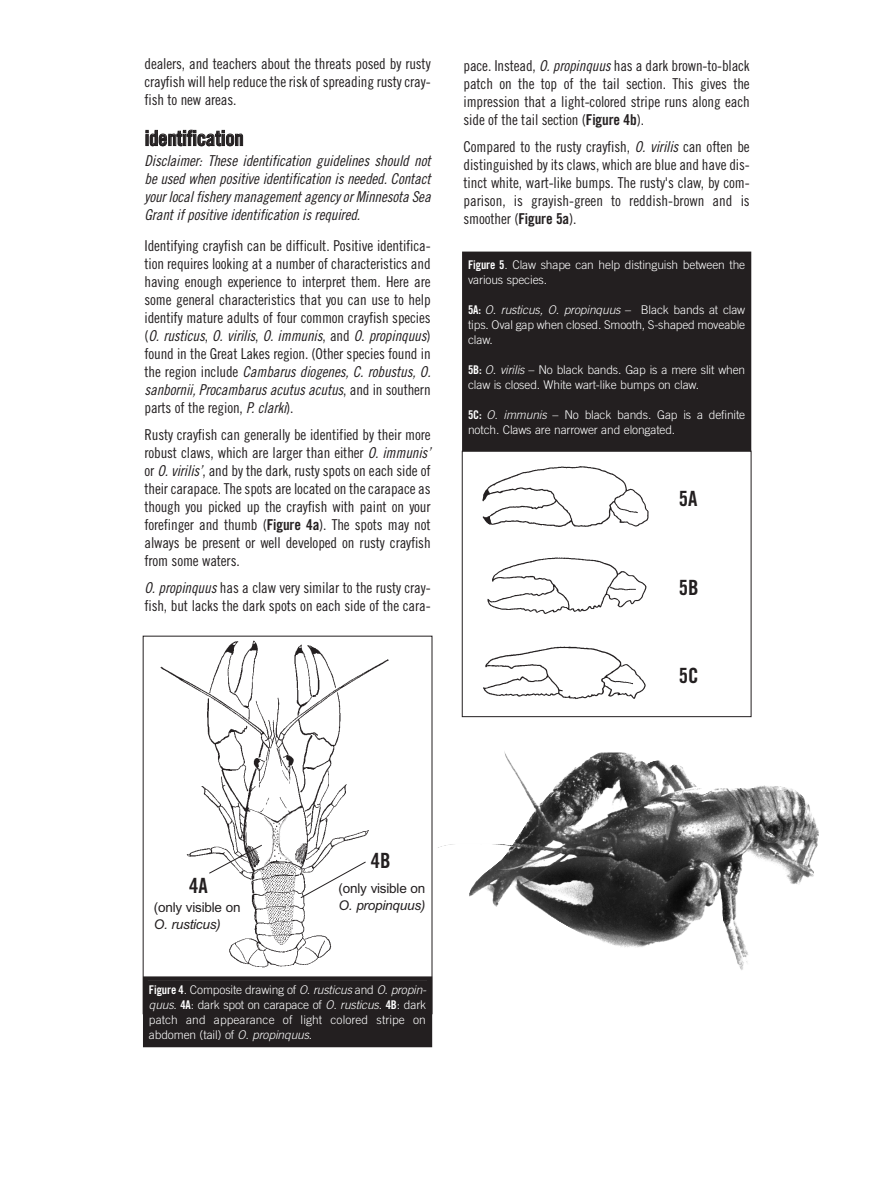
<style>
.page{position:relative;width:886px;height:1188px;background:#fff}
.page>*{position:absolute;margin:0;border:0;box-sizing:border-box;transform-origin:0 0}
.t1{font:21px "Trade Gothic Bold Cond Twenty";letter-spacing:-.01em;color:#231f20}
.t2{font:15px/18px "Trade Gothic Cond Eighteen";letter-spacing:-.01em;color:#231f20;text-align:justify}
.t3{font:15px/18px "Trade Gothic Cond Eighteen Obl";letter-spacing:-.01em;color:#231f20;text-align:justify}
.t4{font:13.5px "Arial";letter-spacing:-.015em;color:#231f20}
.t5{font:italic 13.5px "Arial";letter-spacing:-.015em;color:#231f20}
.t6{font:300 12px/15px "Trade Gothic";letter-spacing:-.01em;color:#fff}
.s1{font-family:"Trade Gothic Cond Eighteen"}
.s2{font-family:"Trade Gothic Cond Eighteen Obl"}
.s3{font-family:"Trade Gothic Bold Cond Twenty"}
.s4{font-family:"Trade Gothic Bold Cond Twenty";font-weight:400}
.s5{font-style:italic}
</style>
<div class="page">
<img style="left:482px;top:466px;width:167px;height:233px">
<div style="left:462px;top:451px;width:289px;height:266px;border:1px solid #231f20"></div>
<div style="left:466px;top:256px;width:280px;height:191px;background:#231f20"></div>
<div style="left:462px;top:252px;width:289px;height:199px;border:4px solid #231f20"></div>
<img style="left:438px;top:751px;width:381px;height:219px">
<img style="left:160px;top:640px;width:229px;height:328px">
<div style="left:147px;top:981px;width:281px;height:62px;background:#231f20"></div>
<div style="left:143px;top:976px;width:289px;height:71px;border:4px solid #231f20"></div>
<svg style="left:208px;top:844px;width:55px;height:30px"></svg>
<svg style="left:300px;top:861px;width:66px;height:38px"></svg>
<p class="t2" style="left:144px;top:56px;width:288px">dealers, and teachers about the threats posed by rusty crayfish will help reduce the risk of spreading rusty cray&shy;fish to new areas.</p>
<h1 class="t1" style="left:145px;top:130px;width:100px">identification</h1>
<p class="t3" style="left:144px;top:153px;width:288px">Disclaimer: These identification guidelines should not be used when positive identification is needed. Contact your local fishery management agency or Minnesota Sea Grant if positive identification is required.</p>
<p class="t2" style="left:144px;top:238px;width:288px">Identifying crayfish can be difficult. Positive identifica&shy;tion requires looking at a number of characteristics and having enough experience to interpret them. Here are some general characteristics that you can use to help identify mature adults of four common crayfish species</p>
<p class="t3" style="left:144px;top:328px;width:288px"><span class="s1">(</span>O. rusticus<span class="s1">,</span> O. virilis<span class="s1">,</span> O. immunis<span class="s1">, and</span> O. propinquus<span class="s1">)</span></p>
<p class="t2" style="left:144px;top:346px;width:288px">found in the Great Lakes region. (Other species found in</p>
<p class="t3" style="left:144px;top:364px;width:288px"><span class="s1">the region include</span> Cambarus diogenes, C. robustus, O. sanbornii, Procambarus acutus acutus<span class="s1">, and in southern</span></p>
<p class="t2" style="left:144px;top:396px;width:288px;line-height:27px">parts of the region, <span class="s2">P. clarki</span>).<br>Rusty crayfish can generally be identified by their more</p>
<p class="t2" style="left:144px;top:445px;width:288px">robust claws, which are larger than either <span class="s2">O. immunis’ </span>or <span class="s2">O. virilis’</span>, and by the dark, rusty spots on each side of their carapace. The spots are located on the carapace as though you picked up the crayfish with paint on your forefinger and thumb (<span class="s3">Figure 4a</span>). The spots may not always be present or well developed on rusty crayfish from some waters.</p>
<p class="t2" style="left:144px;top:580px;width:288px"><span class="s2">O. propinquus</span> has a claw very similar to the rusty cray&shy;fish, but lacks the dark spots on each side of the cara-</p>
<p class="t2" style="left:463px;top:58px;width:288px">pace. Instead, <span class="s2">O. propinquus</span> has a dark brown-to-black patch on the top of the tail section. This gives the impression that a light-colored stripe runs along each side of the tail section (<span class="s3">Figure 4b</span>).</p>
<p class="t2" style="left:463px;top:139px;width:288px">Compared to the rusty crayfish, <span class="s2">O. virilis</span> can often be distinguished by its claws, which are blue and have dis&shy;tinct white, wart-like bumps. The rusty's claw, by com&shy;parison, is grayish-green to reddish-brown and is smoother (<span class="s3">Figure 5a</span>).</p>
<p class="t6" style="left:468px;top:258px;width:279px"><span class="s4">Figure 5</span>. Claw shape can help distinguish between the various species.</p>
<p class="t6" style="left:468px;top:303px;width:279px;text-align:justify"><span class="s4">5A:</span> <span class="s5">O. rusticus, O. propinquus</span> – Black bands at claw tips. Oval gap when closed. Smooth, S-shaped moveable claw.</p>
<p class="t6" style="left:468px;top:363px;width:279px"><span class="s4">5B:</span> <span class="s5">O. virilis</span> – No black bands. Gap is a mere slit when claw is closed. White wart-like bumps on claw.</p>
<p class="t6" style="left:468px;top:408px;width:279px"><span class="s4">5C:</span> <span class="s5">O. immunis</span> – No black bands. Gap is a definite notch. Claws are narrower and elongated.</p>
<h1 class="t1" style="left:679px;top:491px;width:20px">5A</h1>
<h1 class="t1" style="left:679px;top:579px;width:21px">5B</h1>
<h1 class="t1" style="left:679px;top:668px;width:21px">5C</h1>
<h1 class="t1" style="left:189px;top:878px;width:20px">4A</h1>
<p class="t4" style="left:154px;top:900px;width:88px">(only visible on</p>
<p class="t5" style="left:154px;top:916px;width:68px">O. rusticus)</p>
<h1 class="t1" style="left:371px;top:853px;width:21px">4B</h1>
<p class="t4" style="left:338px;top:881px;width:88px">(only visible on</p>
<p class="t5" style="left:338px;top:897px;width:88px">O. propinquus)</p>
<p class="t6" style="left:149px;top:983px;width:279px;text-align:justify"><span class="s4">Figure 4</span>. Composite drawing of <span class="s5">O. rusticus</span> and <span class="s5">O. propin&shy;quus</span>. <span class="s4">4A</span>: dark spot on carapace of <span class="s5">O. rusticus</span>. <span class="s4">4B</span>: dark patch and appearance of light colored stripe on abdomen (tail) of <span class="s5">O. propinquus</span>.</p>
</div>
